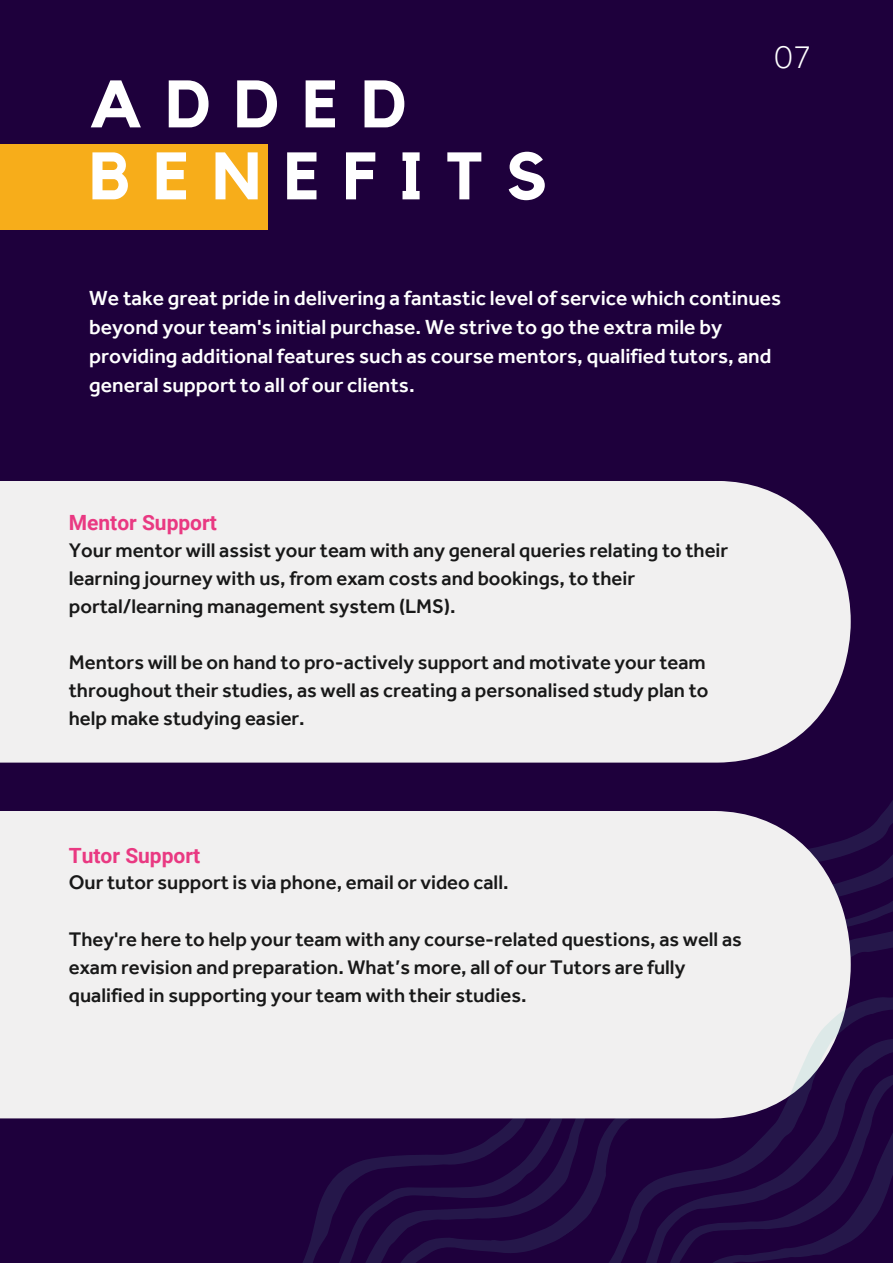
<style>
.page{position:relative;width:893px;height:1264px;background:#fff}
.page>*{position:absolute;margin:0;border:0;box-sizing:border-box;transform-origin:0 0}
.t1{font:700 66.3px/72px "Kollektif";letter-spacing:.35em;color:#fff}
.t2{font:300 34.5px "Effra";color:#fff}
.t3{font:500 21px/29.2px "Effra";color:#fff}
.t4{font:700 21px "Roboto";color:#e93982}
.t5{font:500 20.25px/28px "Effra";color:#181818}
</style>
<div class="page">
<div style="left:0;top:0;width:892px;height:1262px;background:#1e003c"></div>
<div style="left:0;top:144px;width:267px;height:86px;background:#f7ad1a"></div>
<div style="left:0;top:481px;width:850px;height:281px;background:#f1f0f0"></div>
<svg style="left:217px;top:750px;width:633px;height:369px;fill:#f1f0f0"></svg>
<svg style="left:239px;top:768px;width:611px;height:351px"></svg>
<svg style="left:258px;top:787px;width:634px;height:475px"></svg>
<div style="left:0;top:811px;width:850px;height:307px;background:#f1f0f0"></div>
<svg style="left:310px;top:897px;width:582px;height:365px;fill:#f1f0f0"></svg>
<svg style="left:333px;top:915px;width:559px;height:347px;fill:#f1f0f0"></svg>
<svg style="left:351px;top:935px;width:541px;height:327px"></svg>
<p class="t1" style="left:89px;top:71px;width:459px">ADDED<br>BENEFITS</p>
<p class="t2" style="left:774px;top:36px;width:39px">07</p>
<p class="t3" style="left:89px;top:283px;width:693px">We take great pride in delivering a fantastic level of service which continues beyond your team's initial purchase. We strive to go the extra mile by providing additional features such as course mentors, qualified tutors, and general support to all of our clients.</p>
<p class="t4" style="left:69px;top:510px;width:149px">Mentor Support</p>
<p class="t5" style="left:69px;top:535px;width:661px">Your mentor will assist your team with any general queries relating to their learning journey with us, from exam costs and bookings, to their portal/learning management system (LMS).</p>
<p class="t5" style="left:69px;top:648px;width:641px">Mentors will be on hand to pro-actively support and motivate your team throughout their studies, as well as creating a personalised study plan to help make studying easier.</p>
<p class="t4" style="left:69px;top:843px;width:133px">Tutor Support</p>
<p class="t5" style="left:69px;top:868px;width:441px">Our tutor support is via phone, email or video call.</p>
<p class="t5" style="left:69px;top:924px;width:674px">They're here to help your team with any course-related questions, as well as exam revision and preparation. What’s more, all of our Tutors are fully qualified in supporting your team with their studies.</p>
</div>
